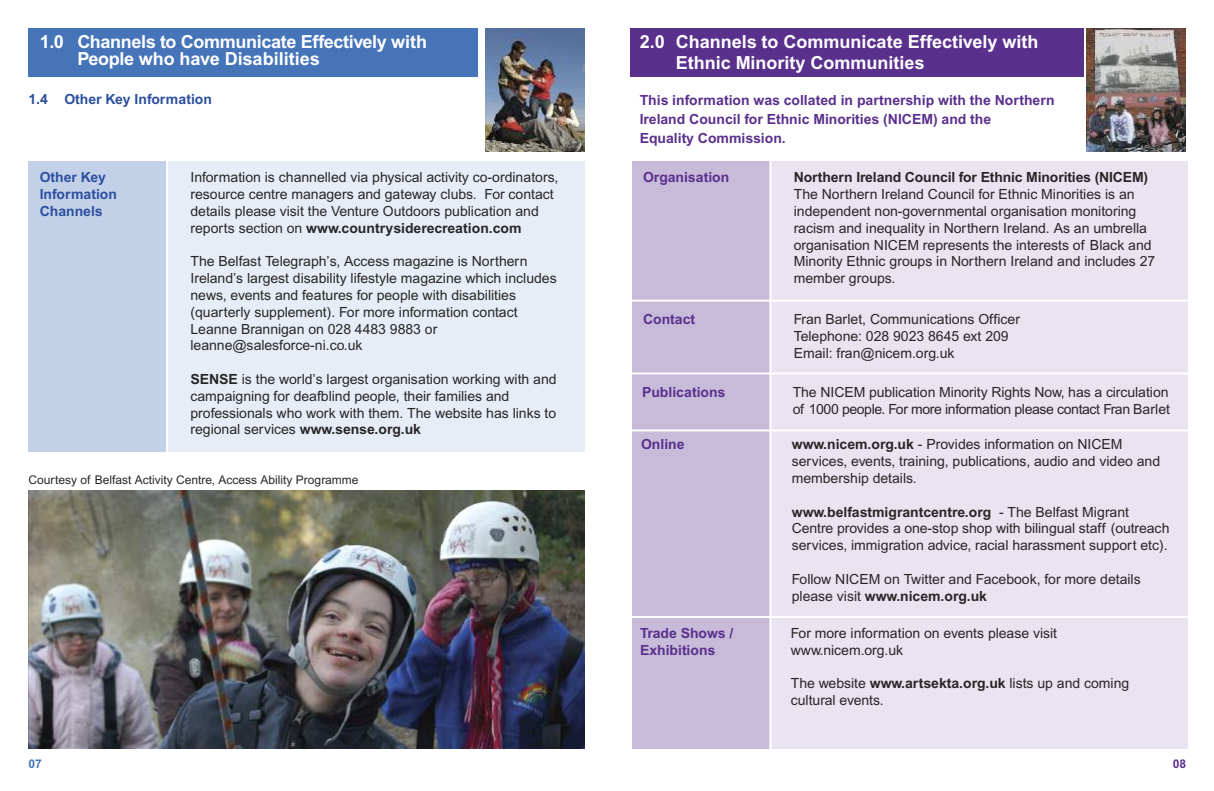
<style>
.page{position:relative;width:1214px;height:791px;background:#fff}
.page>*{position:absolute;margin:0;border:0;box-sizing:border-box;transform-origin:0 0}
.t1{font:700 18px/17px "Arial";letter-spacing:-.02em;color:#fff}
.t2{font:700 18px/21px "Arial";color:#fff}
.t3{font:14px/16.8px "Arial";color:#272627}
.t4{font:700 14px/19px "Arial";color:#5a308d}
.t5{font:700 14px "Arial";color:#2d4f9f}
.t6{font:700 14px "Arial";letter-spacing:-.01em;color:#272627}
.t7{font:12px "Arial";color:#272627}
.t8{font:700 12px "Arial";color:#4574b9}
.t9{font:700 12px "Arial";color:#5a308d}
.s1{font-weight:700}
</style>
<div class="page">
<div style="left:28px;top:28px;width:449px;height:49px;background:#4574b9"></div>
<div style="left:28px;top:161px;width:144px;height:290px;background:#c2d1e8"></div>
<div style="left:168px;top:161px;width:416px;height:290px;background:#e7edf6"></div>
<hr style="left:166px;top:152px;width:2px;height:607px;background:#fff">
<img style="left:485px;top:28px;width:99px;height:123px">
<img style="left:28px;top:490px;width:556px;height:258px">
<div style="left:629px;top:28px;width:454px;height:49px;background:#5a308d"></div>
<div style="left:631px;top:161px;width:144px;height:587px;background:#c8bbd9"></div>
<div style="left:771px;top:161px;width:416px;height:587px;background:#eae4f0"></div>
<hr style="left:627px;top:300px;width:573px;height:2px;background:#fff">
<hr style="left:626px;top:372px;width:573px;height:2px;background:#fff">
<hr style="left:625px;top:429px;width:573px;height:2px;background:#fff">
<hr style="left:624px;top:616px;width:573px;height:2px;background:#fff">
<hr style="left:769px;top:152px;width:2px;height:607px;background:#fff">
<img style="left:1086px;top:28px;width:99px;height:123px">
<p class="t1" style="left:77px;top:35px;width:351px;text-indent:-38px">1.0 Channels to Communicate Effectively with<br>People who have Disabilities</p>
<p class="t5" style="left:28px;top:94px;width:185px">1.4 Other Key Information</p>
<p class="t5" style="left:40px;top:172px;width:68px">Other Key</p>
<p class="t3" style="left:190px;top:170px;width:369px">Information is channelled via physical activity co-ordinators,</p>
<p class="t5" style="left:40px;top:189px;width:79px">Information</p>
<p class="t3" style="left:190px;top:187px;width:365px">resource centre managers and gateway clubs. For contact</p>
<p class="t5" style="left:40px;top:206px;width:64px">Channels</p>
<p class="t3" style="left:190px;top:204px;width:350px">details please visit the Venture Outdoors publication and reports section on <span class="s1">www.countrysiderecreation.com</span></p>
<p class="t3" style="left:190px;top:254px;width:368px">The Belfast Telegraph’s, Access magazine is Northern Ireland’s largest disability lifestyle magazine which includes news, events and features for people with disabilities (quarterly supplement). For more information contact Leanne Brannigan on 028 4483 9883 or leanne@salesforce-ni.co.uk</p>
<p class="t3" style="left:190px;top:372px;width:367px"><span class="s1">SENSE</span> is the world’s largest organisation working with and campaigning for deafblind people, their families and professionals who work with them. The website has links to regional services <span class="s1">www.sense.org.uk</span></p>
<p class="t7" style="left:28px;top:475px;width:331px">Courtesy of Belfast Activity Centre, Access Ability Programme</p>
<p class="t2" style="left:675px;top:32px;width:364px;text-indent:-36px">2.0 Channels to Communicate Effectively with<br>Ethnic Minority Communities</p>
<p class="t4" style="left:639px;top:91px;width:416px">This information was collated in partnership with the Northern<br>Ireland Council for Ethnic Minorities (NICEM) and the<br>Equality Commission.</p>
<p class="t4" style="left:643px;top:169px;width:88px">Organisation</p>
<p class="t6" style="left:793px;top:172px;width:356px">Northern Ireland Council for Ethnic Minorities (NICEM)</p>
<p class="t3" style="left:793px;top:187px;width:363px">The Northern Ireland Council for Ethnic Minorities is an independent non-governmental organisation monitoring racism and inequality in Northern Ireland. As an umbrella organisation NICEM represents the interests of Black and Minority Ethnic groups in Northern Ireland and includes 27 member groups.</p>
<p class="t4" style="left:643px;top:311px;width:54px">Contact</p>
<p class="t3" style="left:793px;top:312px;width:228px">Fran Barlet, Communications Officer<br>Telephone: 028 9023 8645 ext 209<br>Email: fran@nicem.org.uk</p>
<p class="t4" style="left:642px;top:384px;width:85px">Publications</p>
<p class="t3" style="left:792px;top:385px;width:379px">The NICEM publication Minority Rights Now, has a circulation of 1000 people. For more information please contact Fran Barlet</p>
<p class="t4" style="left:641px;top:436px;width:45px">Online</p>
<p class="t3" style="left:791px;top:437px;width:370px"><span class="s1">www.nicem.org.uk</span> - Provides information on NICEM services, events, training, publications, audio and video and membership details.</p>
<p class="t3" style="left:791px;top:505px;width:379px"><span class="s1">www.belfastmigrantcentre.org</span> - The Belfast Migrant<br>Centre provides a one-stop shop with bilingual staff (outreach services, immigration advice, racial harassment support etc).</p>
<p class="t3" style="left:791px;top:572px;width:350px">Follow NICEM on Twitter and Facebook, for more details please visit <span class="s1">www.nicem.org.uk</span></p>
<p class="t4" style="left:640px;top:625px;width:95px">Trade Shows /</p>
<p class="t3" style="left:790px;top:626px;width:268px">For more information on events please visit</p>
<p class="t4" style="left:640px;top:641px;width:77px">Exhibitions</p>
<p class="t3" style="left:790px;top:643px;width:114px">www.nicem.org.uk</p>
<p class="t3" style="left:790px;top:676px;width:340px">The website <span class="s1">www.artsekta.org.uk</span> lists up and coming cultural events.</p>
<p class="t8" style="left:28px;top:760px;width:15px">07</p>
<p class="t9" style="left:1172px;top:760px;width:15px">08</p>
</div>
